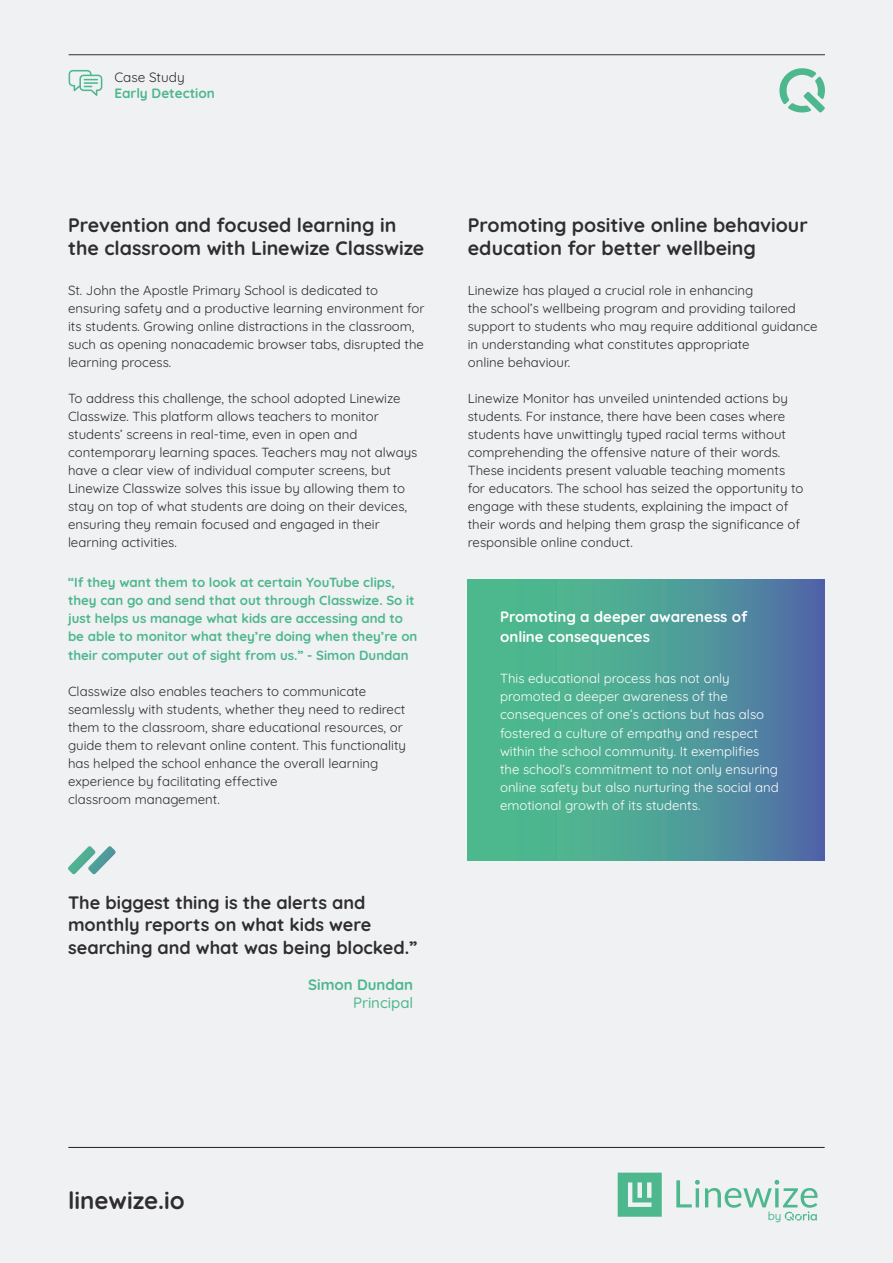
<style>
.page{position:relative;width:893px;height:1263px;background:#f0f1f2}
.page>*{position:absolute;margin:0;border:0;box-sizing:border-box;transform-origin:0 0}
.t1{font:700 24px "Quicksand";color:#2f2d2e}
.t2{font:700 19.5px/22.5px "Quicksand";color:#2f2d2e}
.t3{font:700 18px/22.5px "Quicksand";color:#2f2d2e}
.t4{font:700 15px/19.5px "Quicksand";color:#fff}
.t5{font:700 15px "Quicksand";color:#4db78e}
.t6{font:500 15px "Quicksand";color:#4db78e}
.t7{font:700 13.5px "Quicksand";color:#4db78e}
.t8{font:13.5px "Quicksand";color:#2f2d2e}
.t9{font:13.2px/18px "Quicksand";color:#2f2d2e}
.t10{font:13.2px/18px "Quicksand";color:#fff}
.t11{font:700 13.2px/18px "Quicksand";color:#4db78e}
.t12{font:500 11.55px "Quicksand";color:#4db78e}
</style>
<div class="page">
<svg style="left:69px;top:70px;width:33px;height:26px"></svg>
<hr style="left:69px;top:54px;width:756px;height:1px;background:#312f30">
<svg style="left:779px;top:68px;width:46px;height:45px"></svg>
<hr style="left:68px;top:1147px;width:757px;height:1px;background:#231f20">
<svg style="left:618px;top:1172px;width:44px;height:45px;background:#6cc2a1"></svg>
<svg style="left:676px;top:1180px;width:141px;height:40px"></svg>
<svg style="left:468px;top:580px;width:357px;height:280px;background:#4e9d97"></svg>
<svg style="left:68px;top:846px;width:48px;height:28px"></svg>
<p class="t8" style="left:114px;top:67px;width:72px">Case Study</p>
<p class="t7" style="left:114px;top:83px;width:102px">Early Detection</p>
<h2 class="t2" style="left:68px;top:212px;width:358px">Prevention and focused learning in the classroom with Linewize Classwize</h2>
<p class="t9" style="left:68px;top:280px;width:358px">St. John the Apostle Primary School is dedicated to ensuring safety and a productive learning environment for its students. Growing online distractions in the classroom, such as opening nonacademic browser tabs, disrupted the learning process.</p>
<p class="t9" style="left:68px;top:388px;width:351px">To address this challenge, the school adopted Linewize Classwize. This platform allows teachers to monitor students’ screens in real-time, even in open and contemporary learning spaces. Teachers may not always have a clear view of individual computer screens, but Linewize Classwize solves this issue by allowing them to stay on top of what students are doing on their devices, ensuring they remain focused and engaged in their learning activities.</p>
<p class="t11" style="left:68px;top:572px;width:351px">“If they want them to look at certain YouTube clips, they can go and send that out through Classwize. So it just helps us manage what kids are accessing and to be able to monitor what they’re doing when they’re on their computer out of sight from us.” - Simon Dundan</p>
<p class="t9" style="left:68px;top:680px;width:339px">Classwize also enables teachers to communicate seamlessly with students, whether they need to redirect them to the classroom, share educational resources, or guide them to relevant online content. This functionality has helped the school enhance the overall learning experience by facilitating effective<br>classroom management.</p>
<h3 class="t3" style="left:68px;top:889px;width:351px">The biggest thing is the alerts and monthly reports on what kids were searching and what was being blocked.”</h3>
<p class="t5" style="left:308px;top:973px;width:107px">Simon Dundan</p>
<p class="t6" style="left:353px;top:991px;width:62px">Principal</p>
<h2 class="t2" style="left:468px;top:212px;width:342px">Promoting positive online behaviour education for better wellbeing</h2>
<p class="t9" style="left:468px;top:280px;width:351px">Linewize has played a crucial role in enhancing<br>the school’s wellbeing program and providing tailored support to students who may require additional guidance in understanding what constitutes appropriate<br>online behaviour.</p>
<p class="t9" style="left:468px;top:388px;width:337px">Linewize Monitor has unveiled unintended actions by students. For instance, there have been cases where students have unwittingly typed racial terms without comprehending the offensive nature of their words.<br>These incidents present valuable teaching moments for educators. The school has seized the opportunity to engage with these students, explaining the impact of their words and helping them grasp the significance of responsible online conduct.</p>
<p class="t4" style="left:500px;top:606px;width:249px">Promoting a deeper awareness of online consequences</p>
<p class="t10" style="left:500px;top:668px;width:280px">This educational process has not only promoted a deeper awareness of the consequences of one’s actions but has also fostered a culture of empathy and respect within the school community. It exemplifies the school’s commitment to not only ensuring online safety but also nurturing the social and emotional growth of its students.</p>
<h1 class="t1" style="left:68px;top:1182px;width:118px">linewize.io</h1>
<p class="t12" style="left:768px;top:1206px;width:15px">by</p>
</div>
